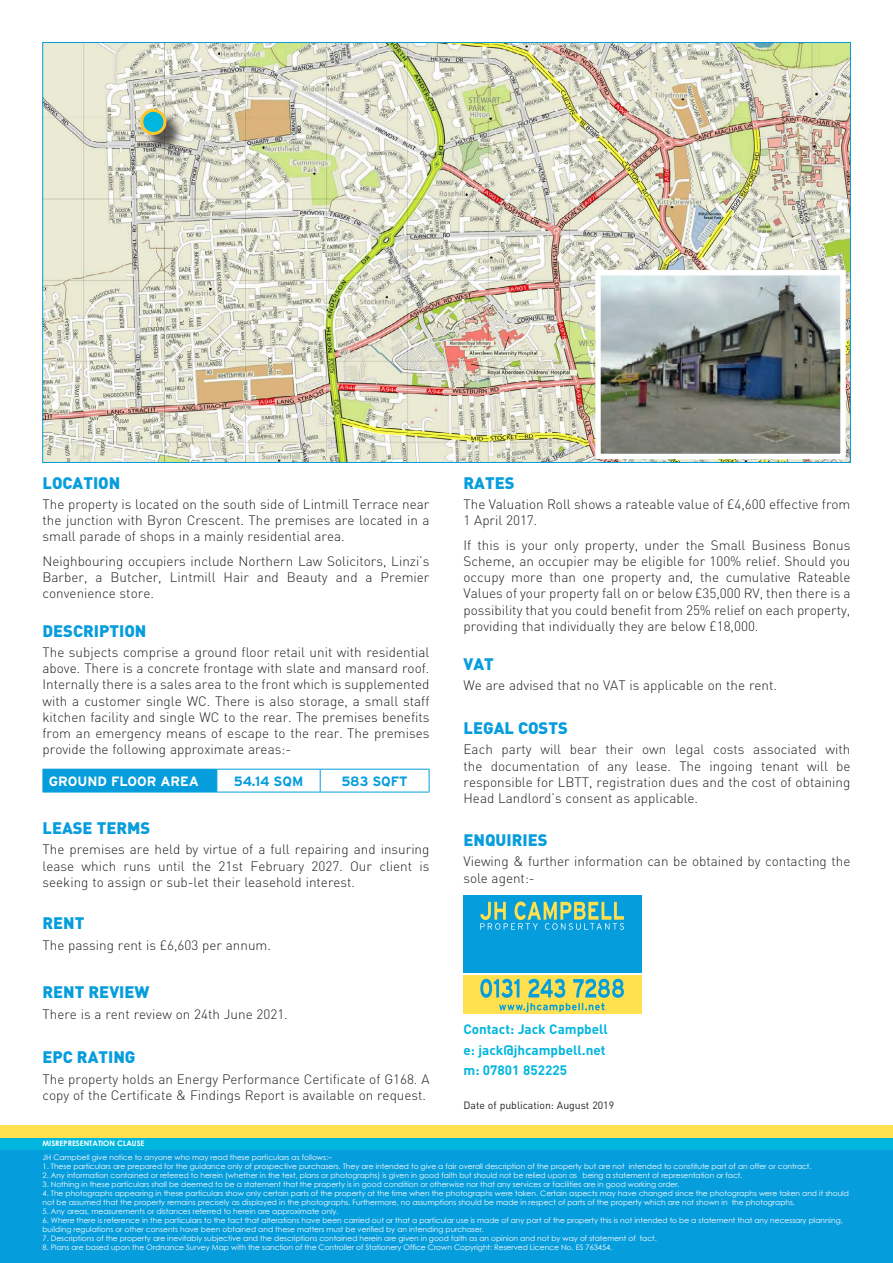
<style>
.page{position:relative;width:893px;height:1263px;background:#fff}
.page>*{position:absolute;margin:0;border:0;box-sizing:border-box;transform-origin:0 0}
.Body_Copy{font:900 16.5px "DIN";color:#069ddc}
.Body_copy_header{font:900 16.5px "DIN";color:#069ddc}
.Body_Copy-2{font:300 13.5px/16.2px "DIN";color:#231f20;text-align:justify}
.t1{font:700 13.5px "DIN";color:#00b6de}
.t2{font:700 13.5px "Interstate";color:#fff}
.t3{font:700 13.5px "Interstate";color:#069ddc}
.t4{font:10.5px "DIN";color:#231f20}
.t5{font:7.5px/9px "Century Gothic";color:#fff}
.t6{font:700 7.5px "Century Gothic";color:#fff}
</style>
<div class="page">
<div style="left:0;top:1150px;width:893px;height:113px;background:#069ddc"></div>
<div style="left:0;top:1138px;width:893px;height:12px;background:#00b6de"></div>
<div style="left:0;top:1125px;width:893px;height:13px;background:#ffe04e"></div>
<img style="left:45px;top:44px;width:804px;height:417px">
<div style="left:143px;top:112px;width:42px;height:41px;background:#231f20;opacity:.75"></div>
<div style="left:142px;top:110px;width:23px;height:24px;background:#00b6de;border-radius:50%"></div>
<div style="left:140px;top:109px;width:26px;height:26px;border:3px solid #ffc52d;border-radius:50%"></div>
<img style="left:601px;top:276px;width:239px;height:177px">
<div style="left:595px;top:270px;width:251px;height:189px;border:5px solid #fff"></div>
<div style="left:43px;top:769px;width:174px;height:23px;background:#069ddc"></div>
<hr style="left:320px;top:792px;width:109px;height:1px;background:#069ddc">
<hr style="left:43px;top:792px;width:174px;height:1px;background:#069ddc">
<svg style="left:216px;top:769px;width:214px;height:23px"></svg>
<hr style="left:217px;top:792px;width:103px;height:1px;background:#069ddc">
<div style="left:463px;top:896px;width:179px;height:77px;background:#069ddc"></div>
<div style="left:463px;top:975px;width:179px;height:39px;background:#ffe04e"></div>
<svg style="left:480px;top:901px;width:144px;height:29px"></svg>
<svg style="left:480px;top:979px;width:144px;height:33px"></svg>
<p class="Body_copy_header" style="left:43px;top:471px;width:79px">LOCATION</p>
<p class="Body_Copy-2" style="left:43px;top:496px;width:388px">The property is located on the south side of Lintmill Terrace near the junction with Byron Crescent. The premises are located in a small parade of shops in a mainly residential area.</p>
<p class="Body_Copy-2" style="left:43px;top:553px;width:388px">Neighbouring occupiers include Northern Law Solicitors, Linzi’s Barber, a Butcher, Lintmill Hair and Beauty and a Premier convenience store.</p>
<p class="Body_copy_header" style="left:43px;top:620px;width:105px">DESCRIPTION</p>
<p class="Body_Copy-2" style="left:43px;top:644px;width:388px">The subjects comprise a ground floor retail unit with residential above. There is a concrete frontage with slate and mansard roof.<br>Internally there is a sales area to the front which is supplemented with a customer single WC. There is also storage, a small staff kitchen facility and single WC to the rear. The premises benefits from an emergency means of escape to the rear. The premises provide the following approximate areas:-</p>
<p class="t2" style="left:49px;top:774px;width:152px">GROUND FLOOR AREA</p>
<p class="t3" style="left:234px;top:774px;width:71px">54.14 SQM</p>
<p class="t3" style="left:341px;top:774px;width:68px">583 SQFT</p>
<p class="Body_Copy" style="left:43px;top:817px;width:109px">LEASE TERMS</p>
<p class="Body_Copy-2" style="left:43px;top:841px;width:388px">The premises are held by virtue of a full repairing and insuring lease which runs until the 21st February 2027. Our client is seeking to assign or sub-let their leasehold interest.</p>
<p class="Body_Copy" style="left:43px;top:912px;width:43px">RENT</p>
<p class="Body_Copy-2" style="left:43px;top:936px;width:230px">The passing rent is £6,603 per annum.</p>
<p class="Body_Copy" style="left:43px;top:981px;width:108px">RENT REVIEW</p>
<p class="Body_Copy-2" style="left:43px;top:1005px;width:247px">There is a rent review on 24th June 2021.</p>
<p class="Body_Copy" style="left:43px;top:1046px;width:95px">EPC RATING</p>
<p class="Body_Copy-2" style="left:43px;top:1070px;width:388px">The property holds an Energy Performance Certificate of G168. A copy of the Certificate &amp; Findings Report is available on request.</p>
<p class="Body_Copy" style="left:463px;top:471px;width:53px">RATES</p>
<p class="Body_Copy-2" style="left:463px;top:496px;width:388px">The Valuation Roll shows a rateable value of £4,600 effective from<br>1 April 2017.</p>
<p class="Body_Copy-2" style="left:463px;top:537px;width:388px">If this is your only property, under the Small Business Bonus Scheme, an occupier may be eligible for 100% relief. Should you occupy more than one property and, the cumulative Rateable Values of your property fall on or below £35,000 RV, then there is a possibility that you could benefit from 25% relief on each property, providing that individually they are below £18,000.</p>
<p class="Body_Copy" style="left:463px;top:653px;width:32px">VAT</p>
<p class="Body_Copy-2" style="left:463px;top:677px;width:315px">We are advised that no VAT is applicable on the rent.</p>
<p class="Body_Copy" style="left:463px;top:717px;width:106px">LEGAL COSTS</p>
<p class="Body_Copy-2" style="left:463px;top:741px;width:388px">Each party will bear their own legal costs associated with the documentation of any lease. The ingoing tenant will be responsible for LBTT, registration dues and the cost of obtaining Head Landlord’s consent as applicable.</p>
<p class="Body_Copy" style="left:463px;top:829px;width:86px">ENQUIRIES</p>
<p class="Body_Copy-2" style="left:463px;top:853px;width:388px">Viewing &amp; further information can be obtained by contacting the sole agent:-</p>
<p class="t1" style="left:463px;top:1020px;width:146px">Contact: Jack Campbell</p>
<p class="t1" style="left:463px;top:1041px;width:144px">e: jack@jhcampbell.net</p>
<p class="t1" style="left:463px;top:1061px;width:105px">m: 07801 852225</p>
<p class="t4" style="left:463px;top:1098px;width:152px">Date of publication: August 2019</p>
<p class="t6" style="left:43px;top:1139px;width:103px">MISREPRESENTATION CLAUSE</p>
<p class="t5" style="left:43px;top:1152px;width:291px">JH Campbell give notice to anyone who may read these particulars as follows:–</p>
<p class="t5" style="left:43px;top:1161px;width:770px">1. These particulars are prepared for the guidance only of prospective purchasers. They are intended to give a fair overall description of the property but are not intended to constitute part of an offer or contract.</p>
<p class="t5" style="left:43px;top:1170px;width:701px">2. Any information contained or referred to herein (whether in the text, plans or photographs) is given in good faith but should not be relied upon as being a statement of representation or fact.</p>
<p class="t5" style="left:43px;top:1179px;width:638px">3. Nothing in these particulars shall be deemed to be a statement that the property is in good condition or otherwise nor that any services or facilities are in good working order.</p>
<p class="t5" style="left:43px;top:1188px;width:808px">4. The photographs appearing in these particulars show only certain parts of the property at the time when the photographs were taken. Certain aspects may have changed since the photographs were taken and it should not be assumed that the property remains precisely as displayed in the photographs. Furthermore, no assumptions should be made in respect of parts of the property which are not shown in the photographs.</p>
<p class="t5" style="left:43px;top:1206px;width:298px">5. Any areas, measurements or distances referred to herein are approximate only.</p>
<p class="t5" style="left:43px;top:1215px;width:802px">6. Where there is reference in the particulars to the fact that alterations have been carried out or that a particular use is made of any part of the property this is not intended to be a statement that any necessary planning, building regulations or other consents have been obtained and these matters must be verified by an intending purchaser.</p>
<p class="t5" style="left:43px;top:1233px;width:616px">7. Descriptions of the property are inevitably subjective and the descriptions contained herein are given in good faith as an opinion and not by way of statement of fact.</p>
<p class="t5" style="left:43px;top:1242px;width:571px">8. Plans are based upon the Ordnance Survey Map with the sanction of the Controller of Stationery Office Crown Copyright: Reserved Licence No. ES 763454.</p>
</div>
